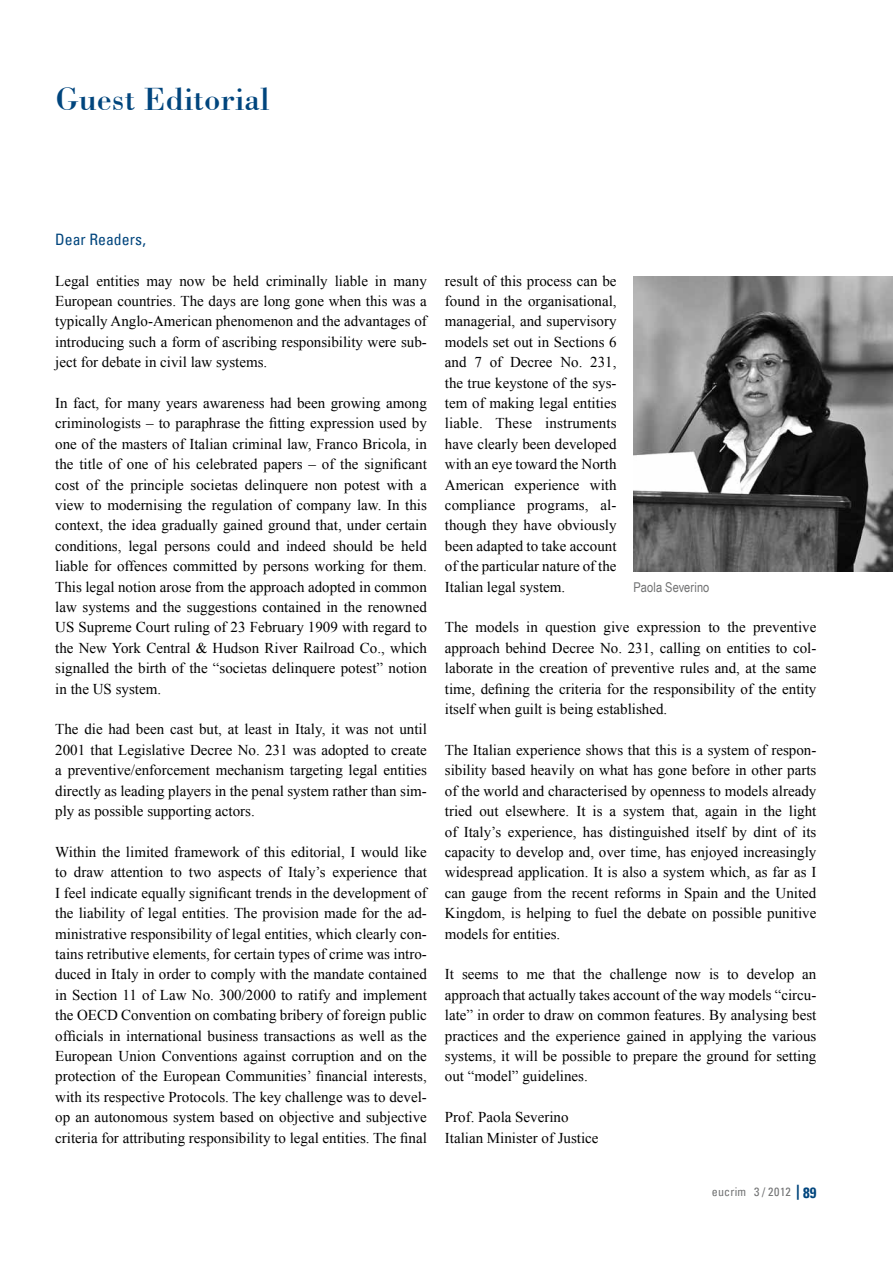
<style>
.page{position:relative;width:893px;height:1263px;background:#fff}
.page>*{position:absolute;margin:0;border:0;box-sizing:border-box;transform-origin:0 0}
.t1{font:33px "Bodoni BT";color:#00457d}
.t2{font:condensed 15.75px "Univers LT";color:#00457d}
.t3{font:15px/20.4px "Times New Roman";color:#000;text-align:justify}
.t4{font:13.5px "Arial Narrow";letter-spacing:.005em;color:#707172}
.t5{font:condensed 12px "Univers LT";letter-spacing:.015em;color:#707172}
.s1{font-weight:700;font-size:15px;color:#00457d}
</style>
<div class="page">
<img style="left:634px;top:276px;width:259px;height:295px">
<h1 class="t1" style="left:55px;top:78px;width:216px">Guest Editorial</h1>
<p class="t2" style="left:55px;top:229px;width:92px">Dear Readers,</p>
<p class="t3" style="left:55px;top:270px;width:373px">Legal entities may now be held criminally liable in many European countries. The days are long gone when this was a typically Anglo-American phenomenon and the advantages of introducing such a form of ascribing responsibility were sub&shy;ject for debate in civil law systems.</p>
<p class="t3" style="left:55px;top:393px;width:373px">In fact, for many years awareness had been growing among criminologists – to paraphrase the fitting expression used by one of the masters of Italian criminal law, Franco Bricola, in the title of one of his celebrated papers – of the significant cost of the principle societas delinquere non potest with a view to modernising the regulation of company law. In this context, the idea gradually gained ground that, under certain conditions, legal persons could and indeed should be held liable for offences committed by persons working for them.<br>This legal notion arose from the approach adopted in common law systems and the suggestions contained in the renowned US Supreme Court ruling of 23 February 1909 with regard to the New York Central &amp; Hudson River Railroad Co., which signalled the birth of the “societas delinquere potest” notion in the US system.</p>
<p class="t3" style="left:55px;top:719px;width:373px">The die had been cast but, at least in Italy, it was not until 2001 that Legislative Decree No. 231 was adopted to create a preventive/enforcement mechanism targeting legal entities directly as leading players in the penal system rather than sim&shy;ply as possible supporting actors.</p>
<p class="t3" style="left:55px;top:841px;width:373px">Within the limited framework of this editorial, I would like to draw attention to two aspects of Italy’s experience that I feel indicate equally significant trends in the development of the liability of legal entities. The provision made for the ad&shy;ministrative responsibility of legal entities, which clearly con&shy;tains retributive elements, for certain types of crime was intro&shy;duced in Italy in order to comply with the mandate contained in Section 11 of Law No. 300/2000 to ratify and implement the OECD Convention on combating bribery of foreign public officials in international business transactions as well as the European Union Conventions against corruption and on the protection of the European Communities’ financial interests, with its respective Protocols. The key challenge was to devel&shy;op an autonomous system based on objective and subjective criteria for attributing responsibility to legal entities. The final</p>
<p class="t3" style="left:445px;top:270px;width:173px">result of this process can be found in the organisational, managerial, and supervisory models set out in Sections 6 and 7 of Decree No. 231, the true keystone of the sys&shy;tem of making legal entities liable. These instruments have clearly been developed with an eye toward the North American experience with compliance programs, al&shy;though they have obviously been adapted to take account of the particular nature of the Italian legal system.</p>
<p class="t3" style="left:445px;top:617px;width:373px">The models in question give expression to the preventive approach behind Decree No. 231, calling on entities to col&shy;laborate in the creation of preventive rules and, at the same time, defining the criteria for the responsibility of the entity itself when guilt is being established.</p>
<p class="t3" style="left:445px;top:739px;width:373px">The Italian experience shows that this is a system of respon&shy;sibility based heavily on what has gone before in other parts of the world and characterised by openness to models already tried out elsewhere. It is a system that, again in the light of Italy’s experience, has distinguished itself by dint of its capacity to develop and, over time, has enjoyed increasingly widespread application. It is also a system which, as far as I can gauge from the recent reforms in Spain and the United Kingdom, is helping to fuel the debate on possible punitive models for entities.</p>
<p class="t3" style="left:445px;top:964px;width:373px">It seems to me that the challenge now is to develop an approach that actually takes account of the way models “circu&shy;late” in order to draw on common features. By analysing best practices and the experience gained in applying the various systems, it will be possible to prepare the ground for setting out “model” guidelines.</p>
<p class="t3" style="left:445px;top:1107px;width:155px">Prof. Paola Severino<br>Italian Minister of Justice</p>
<p class="t4" style="left:634px;top:577px;width:77px">Paola Severino</p>
<p class="t5" style="left:712px;top:1184px;width:106px">eucrim 3 / 2012 <span class="s1">| 89</span></p>
</div>
